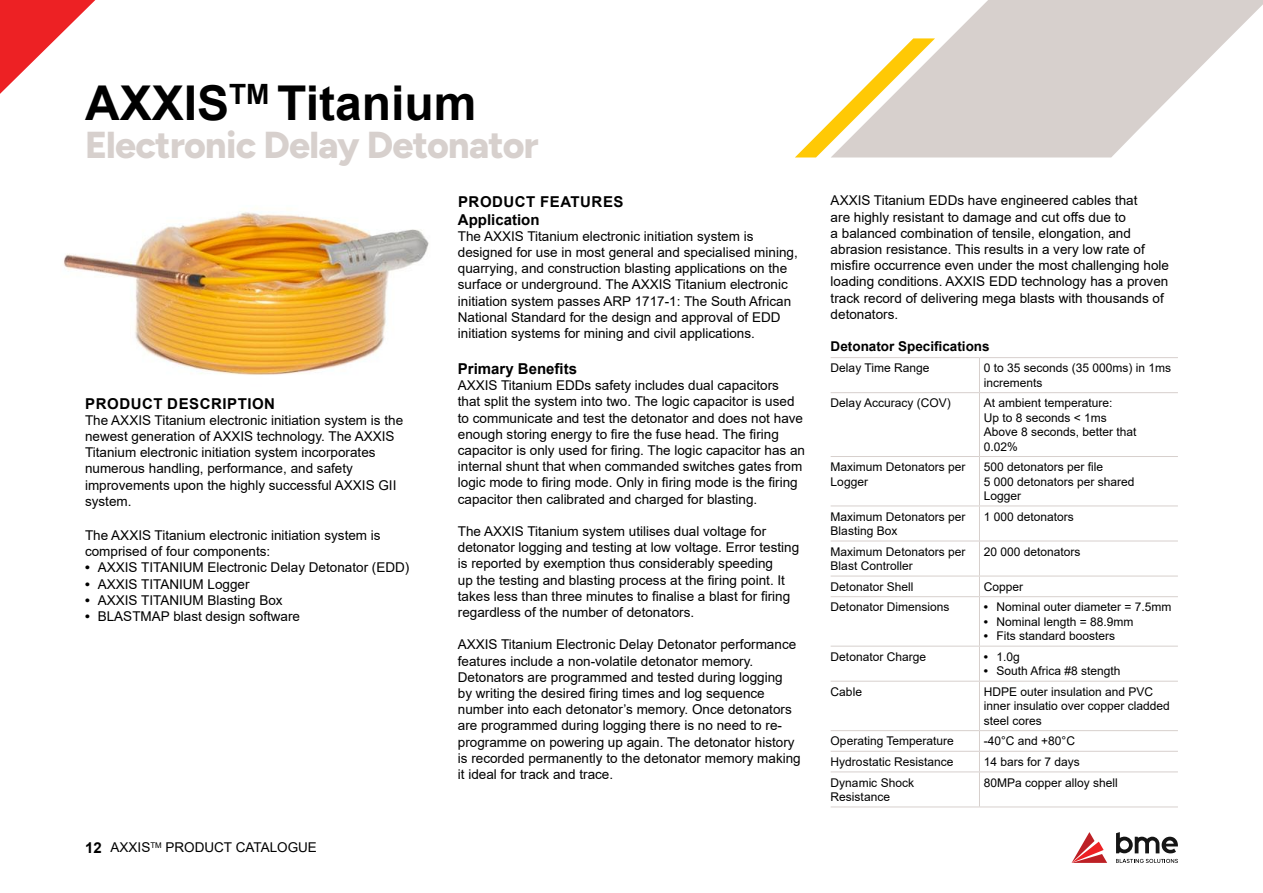
<style>
.page{position:relative;width:1263px;height:893px;background:#fff}
.page>*{position:absolute;margin:0;border:0;box-sizing:border-box;transform-origin:0 0}
.t1{font:700 48px "Arial";color:#000}
.t2{font:800 37.5px "Figtree";letter-spacing:-.02em;color:#d7d0cd}
.t3{font:700 15px/18px "Arial";letter-spacing:.035em;color:#000}
.t4{font:700 15px "Arial";color:#000}
.t5{font:13.5px/16.2px "Arial";color:#000}
.t6{font:700 13.5px "Arial";color:#000}
.t7{font:12px/14.4px "Arial";color:#000}
.s1{font-weight:700}
.s2{font-weight:700;font-size:15px}
</style>
<div class="page">
<svg style="left:935px;top:0;width:328px;height:157px;fill:#d7d0cd"></svg>
<svg style="left:795px;top:38px;width:140px;height:119px"></svg>
<hr style="left:831px;top:357px;width:148px;height:1px;background:#d7d0cd">
<hr style="left:979px;top:358px;width:1px;height:34px;background:#d7d0cd">
<hr style="left:979px;top:357px;width:199px;height:1px;background:#d7d0cd">
<hr style="left:831px;top:392px;width:148px;height:1px;background:#d7d0cd">
<hr style="left:979px;top:393px;width:1px;height:63px;background:#d7d0cd">
<hr style="left:979px;top:392px;width:199px;height:1px;background:#d7d0cd">
<hr style="left:831px;top:456px;width:148px;height:1px;background:#d7d0cd">
<hr style="left:979px;top:457px;width:1px;height:49px;background:#d7d0cd">
<hr style="left:979px;top:456px;width:199px;height:1px;background:#d7d0cd">
<hr style="left:831px;top:506px;width:148px;height:1px;background:#d7d0cd">
<hr style="left:831px;top:541px;width:148px;height:1px;background:#d7d0cd">
<hr style="left:831px;top:576px;width:148px;height:1px;background:#d7d0cd">
<hr style="left:979px;top:506px;width:1px;height:35px;background:#d7d0cd">
<hr style="left:979px;top:541px;width:1px;height:35px;background:#d7d0cd">
<svg style="left:979px;top:577px;width:1px;height:19px"></svg>
<hr style="left:979px;top:506px;width:199px;height:1px;background:#d7d0cd">
<hr style="left:979px;top:541px;width:199px;height:1px;background:#d7d0cd">
<hr style="left:979px;top:576px;width:199px;height:1px;background:#d7d0cd">
<hr style="left:831px;top:596px;width:148px;height:1px;background:#d7d0cd">
<hr style="left:979px;top:597px;width:1px;height:49px;background:#d7d0cd">
<hr style="left:979px;top:596px;width:199px;height:1px;background:#d7d0cd">
<hr style="left:831px;top:646px;width:148px;height:1px;background:#d7d0cd">
<hr style="left:831px;top:681px;width:148px;height:1px;background:#d7d0cd">
<hr style="left:831px;top:730px;width:148px;height:1px;background:#d7d0cd">
<hr style="left:831px;top:751px;width:148px;height:1px;background:#d7d0cd">
<hr style="left:831px;top:771px;width:148px;height:1px;background:#d7d0cd">
<hr style="left:831px;top:807px;width:148px;height:1px;background:#d7d0cd">
<hr style="left:979px;top:646px;width:1px;height:35px;background:#d7d0cd">
<hr style="left:979px;top:682px;width:1px;height:48px;background:#d7d0cd">
<svg style="left:979px;top:731px;width:1px;height:40px"></svg>
<hr style="left:979px;top:772px;width:1px;height:35px;background:#d7d0cd">
<hr style="left:979px;top:646px;width:199px;height:1px;background:#d7d0cd">
<hr style="left:979px;top:681px;width:199px;height:1px;background:#d7d0cd">
<hr style="left:979px;top:730px;width:199px;height:1px;background:#d7d0cd">
<hr style="left:979px;top:751px;width:199px;height:1px;background:#d7d0cd">
<hr style="left:979px;top:771px;width:199px;height:1px;background:#d7d0cd">
<hr style="left:979px;top:807px;width:199px;height:1px;background:#d7d0cd">
<img style="left:63px;top:212px;width:366px;height:163px">
<svg style="left:1071px;top:832px;width:36px;height:31px"></svg>
<svg style="left:1116px;top:832px;width:62px;height:21px"></svg>
<svg style="left:1116px;top:859px;width:62px;height:4px"></svg>
<svg style="left:0;top:0;width:96px;height:94px"></svg>
<h1 class="t1" style="left:85px;top:69px;width:393px">AXXIS<sup>TM</sup> Titanium</h1>
<h2 class="t2" style="left:85px;top:121px;width:455px">Electronic Delay Detonator</h2>
<p class="t3" style="left:85px;top:394px;width:191px">PRODUCT DESCRIPTION</p>
<p class="t5" style="left:85px;top:412px;width:320px">The AXXIS Titanium electronic initiation system is the newest generation of AXXIS technology. The AXXIS Titanium electronic initiation system incorporates numerous handling, performance, and safety improvements upon the highly successful AXXIS GII system.</p>
<p class="t5" style="left:85px;top:527px;width:297px">The AXXIS Titanium electronic initiation system is comprised of four components:</p>
<p class="t5" style="left:85px;top:559px;width:326px"><span class="s1">•</span> AXXIS TITANIUM Electronic Delay Detonator (EDD)</p>
<p class="t5" style="left:85px;top:576px;width:166px"><span class="s1">•</span> AXXIS TITANIUM Logger</p>
<p class="t5" style="left:85px;top:592px;width:199px"><span class="s1">•</span> AXXIS TITANIUM Blasting Box</p>
<p class="t5" style="left:85px;top:608px;width:217px"><span class="s1">•</span> BLASTMAP blast design software</p>
<p class="t5" style="left:85px;top:839px;width:233px"><span class="s2">12</span> AXXIS<sup>TM</sup> PRODUCT CATALOGUE</p>
<p class="t3" style="left:458px;top:192px;width:167px">PRODUCT FEATURES<br>Application</p>
<p class="t5" style="left:458px;top:228px;width:341px">The AXXIS Titanium electronic initiation system is designed for use in most general and specialised mining, quarrying, and construction blasting applications on the surface or underground. The AXXIS Titanium electronic initiation system passes ARP 1717-1: The South African National Standard for the design and approval of EDD initiation systems for mining and civil applications.</p>
<p class="t4" style="left:458px;top:358px;width:121px">Primary Benefits</p>
<p class="t5" style="left:458px;top:377px;width:349px">AXXIS Titanium EDDs safety includes dual capacitors<br>that split the system into two. The logic capacitor is used to communicate and test the detonator and does not have enough storing energy to fire the fuse head. The firing capacitor is only used for firing. The logic capacitor has an internal shunt that when commanded switches gates from logic mode to firing mode. Only in firing mode is the firing capacitor then calibrated and charged for blasting.</p>
<p class="t5" style="left:458px;top:523px;width:343px">The AXXIS Titanium system utilises dual voltage for detonator logging and testing at low voltage. Error testing is reported by exemption thus considerably speeding<br>up the testing and blasting process at the firing point. It takes less than three minutes to finalise a blast for firing regardless of the number of detonators.</p>
<p class="t5" style="left:458px;top:636px;width:344px">AXXIS Titanium Electronic Delay Detonator performance features include a non-volatile detonator memory.<br>Detonators are programmed and tested during logging<br>by writing the desired firing times and log sequence number into each detonator’s memory. Once detonators are programmed during logging there is no need to re&shy;programme on powering up again. The detonator history is recorded permanently to the detonator memory making it ideal for track and trace.</p>
<p class="t5" style="left:831px;top:192px;width:340px">AXXIS Titanium EDDs have engineered cables that<br>are highly resistant to damage and cut offs due to<br>a balanced combination of tensile, elongation, and abrasion resistance. This results in a very low rate of misfire occurrence even under the most challenging hole loading conditions. AXXIS EDD technology has a proven track record of delivering mega blasts with thousands of detonators.</p>
<p class="t6" style="left:831px;top:337px;width:161px">Detonator Specifications</p>
<p class="t7" style="left:831px;top:361px;width:100px">Delay Time Range</p>
<p class="t7" style="left:984px;top:361px;width:189px">0 to 35 seconds (35 000ms) in 1ms increments</p>
<p class="t7" style="left:831px;top:396px;width:122px">Delay Accuracy (COV)</p>
<p class="t7" style="left:984px;top:396px;width:154px">At ambient temperature:<br>Up to 8 seconds &lt; 1ms<br>Above 8 seconds, better that<br>0.02%</p>
<p class="t7" style="left:831px;top:460px;width:136px">Maximum Detonators per<br>Logger</p>
<p class="t7" style="left:984px;top:460px;width:152px">500 detonators per file<br>5 000 detonators per shared<br>Logger</p>
<p class="t7" style="left:831px;top:509px;width:136px">Maximum Detonators per<br>Blasting Box</p>
<p class="t7" style="left:984px;top:509px;width:92px">1 000 detonators</p>
<p class="t7" style="left:831px;top:544px;width:136px">Maximum Detonators per<br>Blast Controller</p>
<p class="t7" style="left:984px;top:544px;width:98px">20 000 detonators</p>
<p class="t7" style="left:831px;top:579px;width:84px">Detonator Shell</p>
<p class="t7" style="left:984px;top:579px;width:41px">Copper</p>
<p class="t7" style="left:831px;top:600px;width:120px">Detonator Dimensions</p>
<p class="t7" style="left:984px;top:600px;width:189px"><span class="s1">•</span> Nominal outer diameter = 7.5mm</p>
<p class="t7" style="left:984px;top:614px;width:151px"><span class="s1">•</span> Nominal length = 88.9mm</p>
<p class="t7" style="left:984px;top:629px;width:133px"><span class="s1">•</span> Fits standard boosters</p>
<p class="t7" style="left:831px;top:649px;width:97px">Detonator Charge</p>
<p class="t7" style="left:984px;top:649px;width:38px"><span class="s1">•</span> 1.0g</p>
<p class="t7" style="left:984px;top:664px;width:138px"><span class="s1">•</span> South Africa #8 stength</p>
<p class="t7" style="left:831px;top:684px;width:33px">Cable</p>
<p class="t7" style="left:984px;top:684px;width:188px">HDPE outer insulation and PVC inner insulatio over copper cladded steel cores</p>
<p class="t7" style="left:831px;top:734px;width:125px">Operating Temperature</p>
<p class="t7" style="left:984px;top:734px;width:93px">-40°C and +80°C</p>
<p class="t7" style="left:831px;top:754px;width:124px">Hydrostatic Resistance</p>
<p class="t7" style="left:984px;top:754px;width:98px">14 bars for 7 days</p>
<p class="t7" style="left:831px;top:775px;width:85px">Dynamic Shock<br>Resistance</p>
<p class="t7" style="left:984px;top:775px;width:136px">80MPa copper alloy shell</p>
</div>
